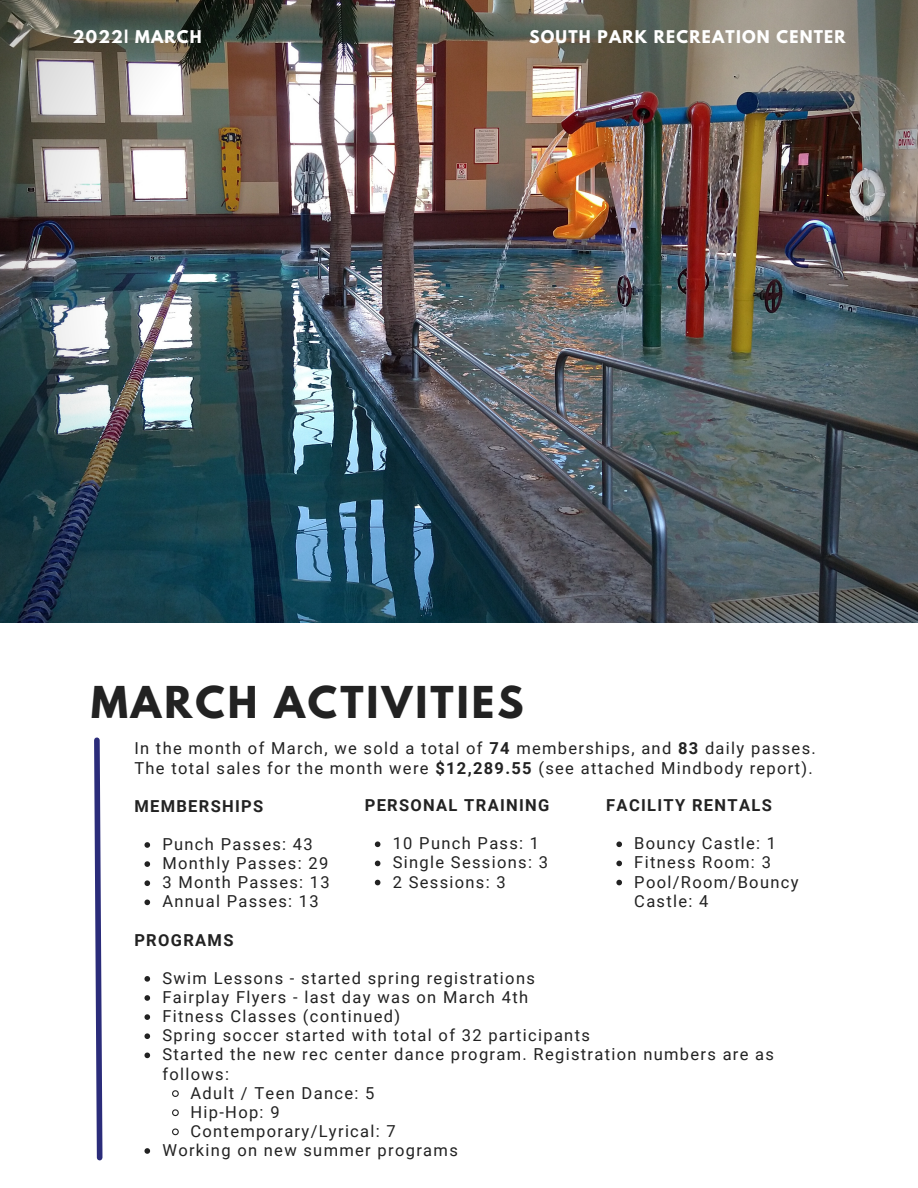
<style>
.page{position:relative;width:918px;height:1188px;background:#fff}
.page>*{position:absolute;margin:0;border:0;box-sizing:border-box;transform-origin:0 0}
.t1{font:700 38.85px "League Spartan";letter-spacing:.08em;color:#222}
.t2{font:16.5px/19.2px "Roboto";letter-spacing:.08em;color:#222}
.t3{font:700 16.5px "Roboto";letter-spacing:.08em;color:#222}
.t4{font:700 15.6px "League Spartan";letter-spacing:.08em;color:#fff}
.s1{font-weight:700}
</style>
<div class="page">
<img style="left:0;top:0;width:918px;height:623px">
<svg style="left:144px;top:842px;width:6px;height:6px"></svg>
<svg style="left:144px;top:861px;width:6px;height:6px"></svg>
<svg style="left:144px;top:880px;width:6px;height:6px"></svg>
<svg style="left:144px;top:900px;width:6px;height:5px"></svg>
<svg style="left:144px;top:976px;width:6px;height:6px"></svg>
<svg style="left:144px;top:995px;width:6px;height:6px"></svg>
<svg style="left:144px;top:1014px;width:6px;height:6px"></svg>
<svg style="left:144px;top:1033px;width:6px;height:6px"></svg>
<svg style="left:144px;top:1053px;width:6px;height:5px"></svg>
<svg style="left:172px;top:1090px;width:7px;height:7px"></svg>
<svg style="left:172px;top:1109px;width:7px;height:8px"></svg>
<svg style="left:172px;top:1128px;width:7px;height:8px"></svg>
<svg style="left:144px;top:1148px;width:6px;height:6px"></svg>
<svg style="left:375px;top:841px;width:5px;height:6px"></svg>
<svg style="left:375px;top:861px;width:5px;height:5px"></svg>
<svg style="left:375px;top:880px;width:5px;height:5px"></svg>
<svg style="left:616px;top:841px;width:6px;height:6px"></svg>
<svg style="left:616px;top:861px;width:6px;height:5px"></svg>
<svg style="left:616px;top:880px;width:6px;height:5px"></svg>
<svg style="left:94px;top:737px;width:9px;height:424px"></svg>
<p class="t4" style="left:73px;top:29px;width:130px">2022| MARCH</p>
<p class="t4" style="left:529px;top:29px;width:318px">SOUTH PARK RECREATION CENTER</p>
<p class="t1" style="left:91px;top:683px;width:434px">MARCH ACTIVITIES</p>
<p class="t2" style="left:134px;top:739px;width:683px">In the month of March, we sold a total of <span class="s1">74</span> memberships, and <span class="s1">83</span> daily passes.<br>The total sales for the month were <span class="s1">$12,289.55</span> (see attached Mindbody report).</p>
<p class="t3" style="left:134px;top:796px;width:131px">MEMBERSHIPS</p>
<p class="t3" style="left:365px;top:796px;width:186px">PERSONAL TRAINING</p>
<p class="t3" style="left:606px;top:796px;width:167px">FACILITY RENTALS</p>
<p class="t2" style="left:162px;top:835px;width:152px">Punch Passes: 43</p>
<p class="t2" style="left:162px;top:854px;width:167px">Monthly Passes: 29</p>
<p class="t2" style="left:162px;top:873px;width:169px">3 Month Passes: 13</p>
<p class="t2" style="left:162px;top:892px;width:158px">Annual Passes: 13</p>
<p class="t3" style="left:134px;top:930px;width:101px">PROGRAMS</p>
<p class="t2" style="left:393px;top:834px;width:148px">10 Punch Pass: 1</p>
<p class="t2" style="left:393px;top:853px;width:157px">Single Sessions: 3</p>
<p class="t2" style="left:393px;top:872px;width:115px">2 Sessions: 3</p>
<p class="t2" style="left:634px;top:834px;width:143px">Bouncy Castle: 1</p>
<p class="t2" style="left:634px;top:853px;width:138px">Fitness Room: 3</p>
<p class="t2" style="left:634px;top:872px;width:166px">Pool/Room/Bouncy<br>Castle: 4</p>
<p class="t2" style="left:162px;top:969px;width:374px">Swim Lessons - started spring registrations</p>
<p class="t2" style="left:162px;top:988px;width:367px">Fairplay Flyers - last day was on March 4th</p>
<p class="t2" style="left:162px;top:1007px;width:239px">Fitness Classes (continued)</p>
<p class="t2" style="left:162px;top:1026px;width:429px">Spring soccer started with total of 32 participants</p>
<p class="t2" style="left:162px;top:1045px;width:613px">Started the new rec center dance program. Registration numbers are as follows:</p>
<p class="t2" style="left:190px;top:1083px;width:185px">Adult / Teen Dance: 5</p>
<p class="t2" style="left:190px;top:1103px;width:91px">Hip-Hop: 9</p>
<p class="t2" style="left:190px;top:1122px;width:207px">Contemporary/Lyrical: 7</p>
<p class="t2" style="left:162px;top:1141px;width:297px">Working on new summer programs</p>
</div>
